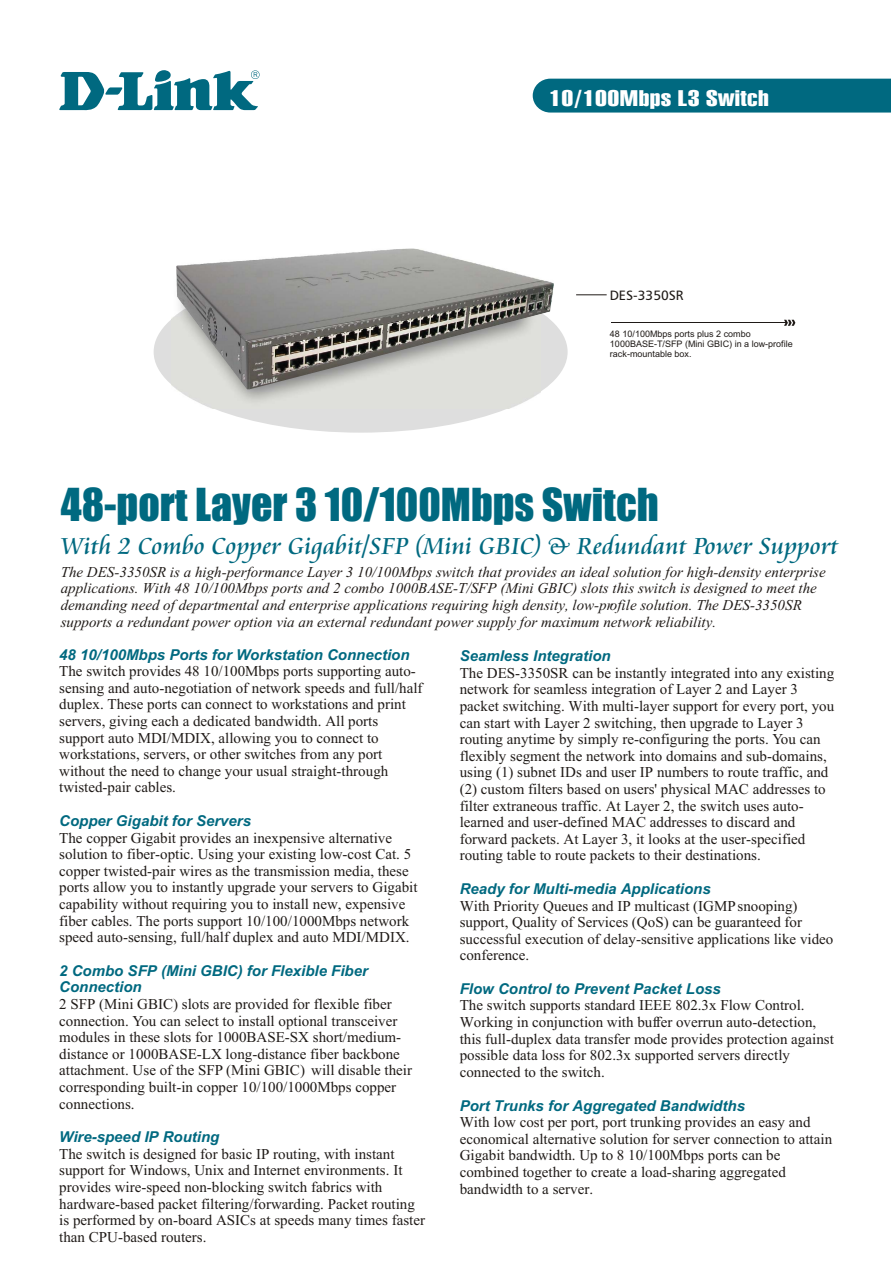
<style>
.page{position:relative;width:891px;height:1263px;background:#fff}
.page>*{position:absolute;margin:0;border:0;box-sizing:border-box;transform-origin:0 0}
.t1{font:42px "Impact";color:#006980}
.t2{font:25.5px "Cataneo BT";color:#006980}
.t3{font:22.05px "Swiss 911 X Cm BT";letter-spacing:.015em;color:#fff;scale:1.42 1}
.t4{font:15px/16.6px "Times New Roman";color:#1f1a17}
.t5{font:italic 15px/16.6px "Times New Roman";color:#1f1a17}
.t6{font:italic 700 15px/16.8px "Arial";color:#006980}
.t7{font:13.5px "Humnst 777 BT";color:#1f1a17}
.t8{font:9px/10.1px "Arial";color:#1f1a17}
</style>
<div class="page">
<div style="left:154px;top:271px;width:414px;height:162px;background:#dedede;border-radius:50%"></div>
<hr style="left:611px;top:322px;width:176px;height:1px;background:#1f1a17">
<svg style="left:784px;top:320px;width:11px;height:6px"></svg>
<svg style="left:532px;top:78px;width:359px;height:35px;background:#0b6f85"></svg>
<svg style="left:59px;top:70px;width:201px;height:40px"></svg>
<img style="left:171px;top:315px;width:370px;height:94px">
<img style="left:176px;top:249px;width:378px;height:140px">
<hr style="left:576px;top:294px;width:31px;height:1px;background:#1f1a17">
<h3 class="t3" style="left:549px;top:89px;width:156px">10/100Mbps L3 Switch</h3>
<p class="t7" style="left:610px;top:289px;width:75px">DES-3350SR</p>
<p class="t8" style="left:610px;top:329px;width:184px">48 10/100Mbps ports plus 2 combo<br>1000BASE-T/SFP (Mini GBIC) in a low-profile rack-mountable box.</p>
<h1 class="t1" style="left:61px;top:488px;width:600px">48-port Layer 3 10/100Mbps Switch</h1>
<h2 class="t2" style="left:61px;top:535px;width:779px">With 2 Combo Copper Gigabit/SFP (Mini GBIC) &amp; Redundant Power Support</h2>
<p class="t5" style="left:61px;top:565px;width:767px">The DES-3350SR is a high-performance Layer 3 10/100Mbps switch that provides an ideal solution for high-density enterprise applications. With 48 10/100Mbps ports and 2 combo 1000BASE-T/SFP (Mini GBIC) slots this switch is designed to meet the demanding need of departmental and enterprise applications requiring high density, low-profile solution. The DES-3350SR supports a redundant power option via an external redundant power supply for maximum network reliability.</p>
<p class="t6" style="left:59px;top:647px;width:352px">48 10/100Mbps Ports for Workstation Connection</p>
<p class="t6" style="left:460px;top:649px;width:153px">Seamless Integration</p>
<p class="t4" style="left:59px;top:664px;width:365px">The switch provides 48 10/100Mbps ports supporting auto&shy;sensing and auto-negotiation of network speeds and full/half duplex. These ports can connect to workstations and print servers, giving each a dedicated bandwidth. All ports support auto MDI/MDIX, allowing you to connect to workstations, servers, or other switches from any port without the need to change your usual straight-through twisted-pair cables.</p>
<p class="t4" style="left:59px;top:831px;width:360px">The copper Gigabit provides an inexpensive alternative solution to fiber-optic. Using your existing low-cost Cat. 5 copper twisted-pair wires as the transmission media, these ports allow you to instantly upgrade your servers to Gigabit capability without requiring you to install new, expensive fiber cables. The ports support 10/100/1000Mbps network speed auto-sensing, full/half duplex and auto MDI/MDIX.</p>
<p class="t4" style="left:460px;top:666px;width:376px">The DES-3350SR can be instantly integrated into any existing network for seamless integration of Layer 2 and Layer 3 packet switching. With multi-layer support for every port, you can start with Layer 2 switching, then upgrade to Layer 3 routing anytime by simply re-configuring the ports. You can flexibly segment the network into domains and sub-domains, using (1) subnet IDs and user IP numbers to route traffic, and (2) custom filters based on users' physical MAC addresses to filter extraneous traffic. At Layer 2, the switch uses auto&shy;learned and user-defined MAC addresses to discard and forward packets. At Layer 3, it looks at the user-specified routing table to route packets to their destinations.</p>
<p class="t4" style="left:460px;top:899px;width:375px">With Priority Queues and IP multicast (IGMP snooping) support, Quality of Services (QoS) can be guaranteed for successful execution of delay-sensitive applications like video conference.</p>
<p class="t4" style="left:460px;top:999px;width:376px">The switch supports standard IEEE 802.3x Flow Control.<br>Working in conjunction with buffer overrun auto-detection, this full-duplex data transfer mode provides protection against possible data loss for 802.3x supported servers directly connected to the switch.</p>
<p class="t4" style="left:460px;top:1115px;width:374px">With low cost per port, port trunking provides an easy and economical alternative solution for server connection to attain Gigabit bandwidth. Up to 8 10/100Mbps ports can be combined together to create a load-sharing aggregated bandwidth to a server.</p>
<p class="t6" style="left:59px;top:814px;width:193px">Copper Gigabit for Servers</p>
<p class="t6" style="left:460px;top:882px;width:253px">Ready for Multi-media Applications</p>
<p class="t6" style="left:59px;top:963px;width:310px">2 Combo SFP (Mini GBIC) for Flexible Fiber<br>Connection</p>
<p class="t6" style="left:460px;top:982px;width:263px">Flow Control to Prevent Packet Loss</p>
<p class="t4" style="left:59px;top:997px;width:354px">2 SFP (Mini GBIC) slots are provided for flexible fiber connection. You can select to install optional transceiver modules in these slots for 1000BASE-SX short/medium&shy;distance or 1000BASE-LX long-distance fiber backbone attachment. Use of the SFP (Mini GBIC) will disable their corresponding built-in copper 10/100/1000Mbps copper connections.</p>
<p class="t4" style="left:59px;top:1147px;width:367px">The switch is designed for basic IP routing, with instant support for Windows, Unix and Internet environments. It provides wire-speed non-blocking switch fabrics with hardware-based packet filtering/forwarding. Packet routing is performed by on-board ASICs at speeds many times faster than CPU-based routers.</p>
<p class="t6" style="left:460px;top:1098px;width:287px">Port Trunks for Aggregated Bandwidths</p>
<p class="t6" style="left:59px;top:1130px;width:162px">Wire-speed IP Routing</p>
</div>
